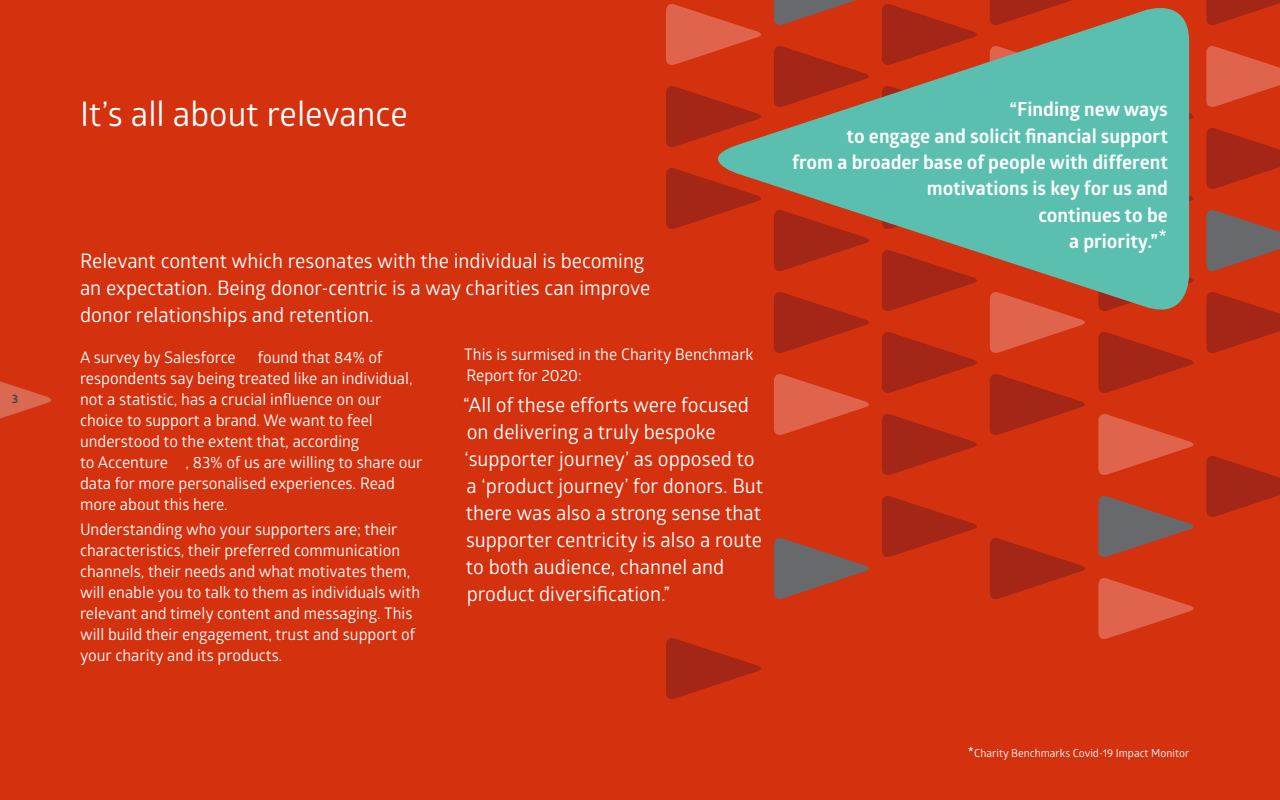
<style>
.page{position:relative;width:1280px;height:800px;background:#d4310f}
.page>*{position:absolute;margin:0;border:0;box-sizing:border-box;transform-origin:0 0}
.t1{font:34px "Glober";color:#fff}
.t2{font:20px/27px "Glober";color:#fff}
.t3{font:700 19.4px/26.3px "Glober";color:#fff;text-align:right}
.t4{font:16px/21px "Glober";color:#fff}
.t5{font:700 12px "Glober";color:#414349}
.t6{font:11px "Glober";color:#fff}
.s1{font-weight:400;font-size:29px}
.s2{font-size:20px}
</style>
<div class="page">
<svg style="left:990px;top:538px;width:95px;height:61px"></svg>
<svg style="left:774px;top:538px;width:95px;height:61px"></svg>
<svg style="left:1098px;top:578px;width:96px;height:61px"></svg>
<svg style="left:1206px;top:456px;width:74px;height:61px"></svg>
<svg style="left:1098px;top:496px;width:96px;height:61px"></svg>
<svg style="left:882px;top:496px;width:95px;height:61px"></svg>
<svg style="left:990px;top:374px;width:95px;height:61px"></svg>
<svg style="left:774px;top:374px;width:95px;height:61px"></svg>
<svg style="left:1098px;top:414px;width:96px;height:61px"></svg>
<svg style="left:882px;top:414px;width:95px;height:61px"></svg>
<svg style="left:1206px;top:292px;width:74px;height:61px"></svg>
<svg style="left:990px;top:321px;width:95px;height:32px"></svg>
<svg style="left:774px;top:321px;width:95px;height:32px"></svg>
<svg style="left:1098px;top:332px;width:96px;height:61px"></svg>
<svg style="left:882px;top:332px;width:95px;height:61px"></svg>
<svg style="left:666px;top:638px;width:95px;height:61px"></svg>
<svg style="left:1206px;top:210px;width:74px;height:61px"></svg>
<svg style="left:1189px;top:248px;width:5px;height:36px"></svg>
<svg style="left:1206px;top:128px;width:74px;height:61px"></svg>
<svg style="left:1189px;top:166px;width:5px;height:65px"></svg>
<svg style="left:666px;top:168px;width:28px;height:61px;background:#a72615"></svg>
<svg style="left:1206px;top:46px;width:74px;height:61px"></svg>
<svg style="left:1189px;top:84px;width:5px;height:65px"></svg>
<svg style="left:666px;top:86px;width:28px;height:61px;background:#a72615"></svg>
<svg style="left:1206px;top:0;width:74px;height:25px"></svg>
<svg style="left:666px;top:4px;width:28px;height:61px;background:#dd5f45"></svg>
<svg style="left:694px;top:0;width:495px;height:321px"></svg>
<svg style="left:0;top:381px;width:52px;height:38px"></svg>
<p class="t5" style="left:12px;top:390px;width:8px">3</p>
<h1 class="t1" style="left:80px;top:90px;width:329px">It’s all about relevance</h1>
<p class="t2" style="left:80px;top:247px;width:572px">Relevant content which resonates with the individual is becoming an expectation. Being donor-centric is a way charities can improve donor relationships and retention.</p>
<p class="t4" style="left:80px;top:346px;width:157px">A survey by Salesforce</p>
<p class="t4" style="left:80px;top:346px;width:344px;text-indent:178px">found that 84% of respondents say being treated like an individual, not a statistic, has a crucial influence on our choice to support a brand. We want to feel understood to the extent that, according<br>to Accenture , 83% of us are willing to share our data for more personalised experiences. Read more about this here.</p>
<p class="t4" style="left:80px;top:518px;width:342px">Understanding who your supporters are; their characteristics, their preferred communication channels, their needs and what motivates them, will enable you to talk to them as individuals with relevant and timely content and messaging. This will build their engagement, trust and support of your charity and its products.</p>
<p class="t4" style="left:464px;top:343px;width:291px">This is surmised in the Charity Benchmark<br>Report for 2020:</p>
<p class="t2" style="left:463px;top:391px;width:301px">“All of these efforts were focused on delivering a truly bespoke ‘supporter journey’ as opposed to a ‘product journey’ for donors. But there was also a strong sense that supporter centricity is also a route to both audience, channel and product diversification.”</p>
<p class="t3" style="left:792px;top:96px;width:377px">“Finding new ways<br>to engage and solicit financial support<br>from a broader base of people with different motivations is key for us and<br>continues to be<br>a priority.”<span class="s1">*</span></p>
<p class="t6" style="left:967px;top:745px;width:223px"><span class="s2">*</span>Charity Benchmarks Covid-19 Impact Monitor</p>
</div>
